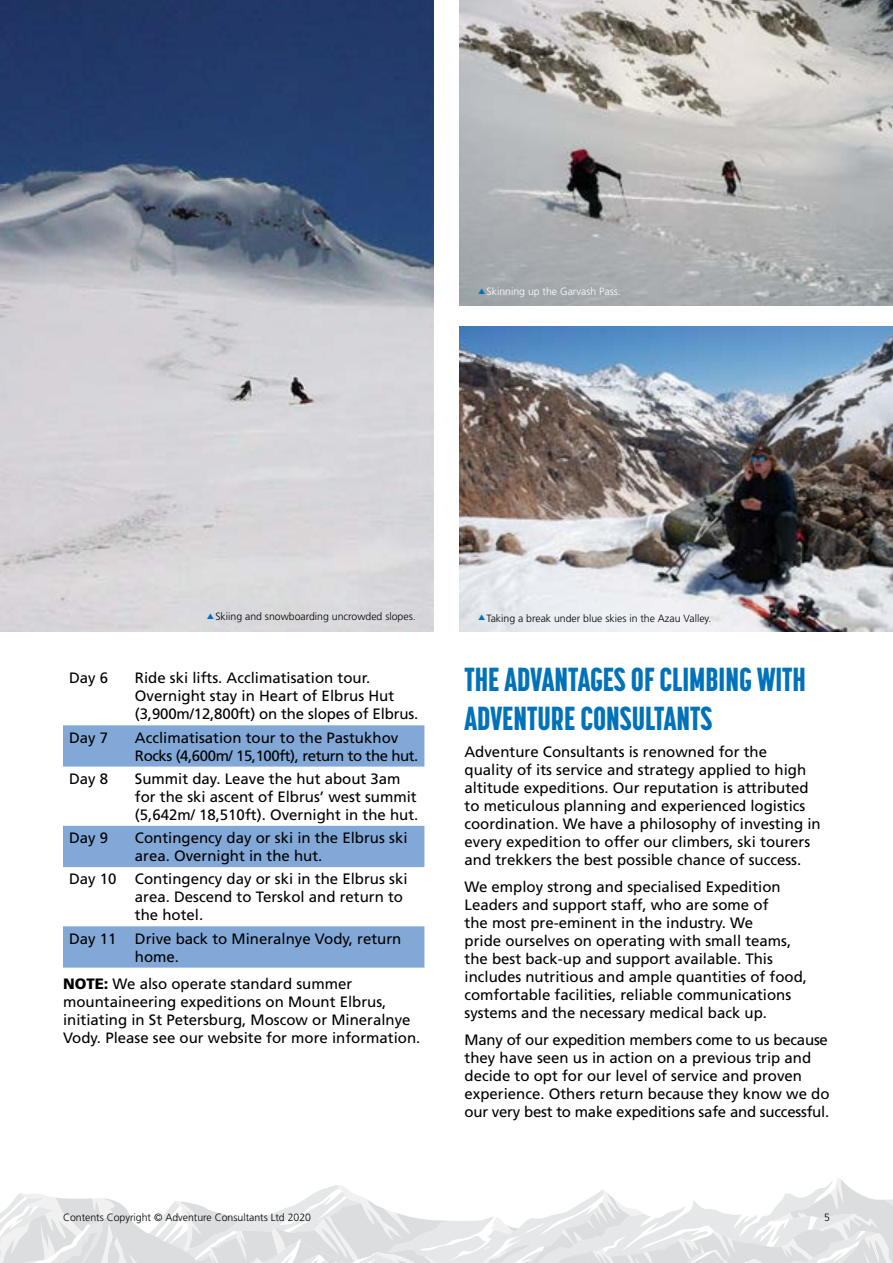
<style>
.page{position:relative;width:893px;height:1263px;background:#fff}
.page>*{position:absolute;margin:0;border:0;box-sizing:border-box;transform-origin:0 0}
.t1{font:800 33px/39px "Korolev Compressed";color:#0072b9}
.t2{font:15px/18px "Frutiger LT Std";color:#000}
.t3{font:300 10.5px "Frutiger LT Std";color:#000}
.t4{font:300 10.5px "Frutiger LT Std";color:#fff}
.s1{font-weight:900}
</style>
<div class="page">
<svg style="left:0;top:1178px;width:893px;height:85px"></svg>
<svg style="left:63px;top:725px;width:361px;height:243px"></svg>
<img style="left:459px;top:0;width:434px;height:305px">
<img style="left:0;top:0;width:434px;height:631px">
<img style="left:459px;top:326px;width:434px;height:305px">
<svg style="left:207px;top:613px;width:7px;height:6px"></svg>
<svg style="left:479px;top:615px;width:6px;height:5px"></svg>
<svg style="left:479px;top:288px;width:6px;height:6px"></svg>
<p class="t4" style="left:487px;top:286px;width:136px">Skinning up the Garvash Pass.</p>
<p class="t3" style="left:215px;top:611px;width:202px">Skiing and snowboarding uncrowded slopes.</p>
<p class="t3" style="left:487px;top:612px;width:226px">Taking a break under blue skies in the Azau Valley.</p>
<p class="t2" style="left:69px;top:669px;width:41px">Day 6</p>
<p class="t2" style="left:135px;top:669px;width:285px">Ride ski lifts. Acclimatisation tour.<br>Overnight stay in Heart of Elbrus Hut (3,900m/12,800ft) on the slopes of Elbrus.</p>
<p class="t2" style="left:69px;top:728px;width:41px">Day 7</p>
<p class="t2" style="left:135px;top:728px;width:285px">Acclimatisation tour to the Pastukhov<br>Rocks (4,600m/ 15,100ft), return to the hut.</p>
<p class="t2" style="left:69px;top:770px;width:41px">Day 8</p>
<p class="t2" style="left:135px;top:770px;width:285px">Summit day. Leave the hut about 3am for the ski ascent of Elbrus’ west summit (5,642m/ 18,510ft). Overnight in the hut.</p>
<p class="t2" style="left:69px;top:829px;width:41px">Day 9</p>
<p class="t2" style="left:135px;top:829px;width:274px">Contingency day or ski in the Elbrus ski area. Overnight in the hut.</p>
<p class="t2" style="left:135px;top:870px;width:274px;text-indent:-66px">Day 10 Contingency day or ski in the Elbrus ski area. Descend to Terskol and return to the hotel.</p>
<p class="t2" style="left:135px;top:929px;width:268px;text-indent:-66px">Day 11 Drive back to Mineralnye Vody, return home.</p>
<p class="t2" style="left:63px;top:974px;width:359px"><span class="s1">NOTE:</span> We also operate standard summer mountaineering expeditions on Mount Elbrus, initiating in St Petersburg, Moscow or Mineralnye Vody. Please see our website for more information.</p>
<h1 class="t1" style="left:464px;top:659px;width:343px">THE ADVANTAGES OF CLIMBING WITH<br>ADVENTURE CONSULTANTS</h1>
<p class="t2" style="left:464px;top:743px;width:358px">Adventure Consultants is renowned for the<br>quality of its service and strategy applied to high altitude expeditions. Our reputation is attributed to meticulous planning and experienced logistics coordination. We have a philosophy of investing in every expedition to offer our climbers, ski tourers and trekkers the best possible chance of success.</p>
<p class="t2" style="left:464px;top:878px;width:344px">We employ strong and specialised Expedition Leaders and support staff, who are some of<br>the most pre-eminent in the industry. We<br>pride ourselves on operating with small teams, the best back-up and support available. This includes nutritious and ample quantities of food, comfortable facilities, reliable communications systems and the necessary medical back up.</p>
<p class="t2" style="left:464px;top:1031px;width:367px">Many of our expedition members come to us because they have seen us in action on a previous trip and decide to opt for our level of service and proven experience. Others return because they know we do our very best to make expeditions safe and successful.</p>
<p class="t3" style="left:63px;top:1211px;width:250px">Contents Copyright © Adventure Consultants Ltd 2020</p>
<p class="t3" style="left:824px;top:1211px;width:7px">5</p>
</div>
